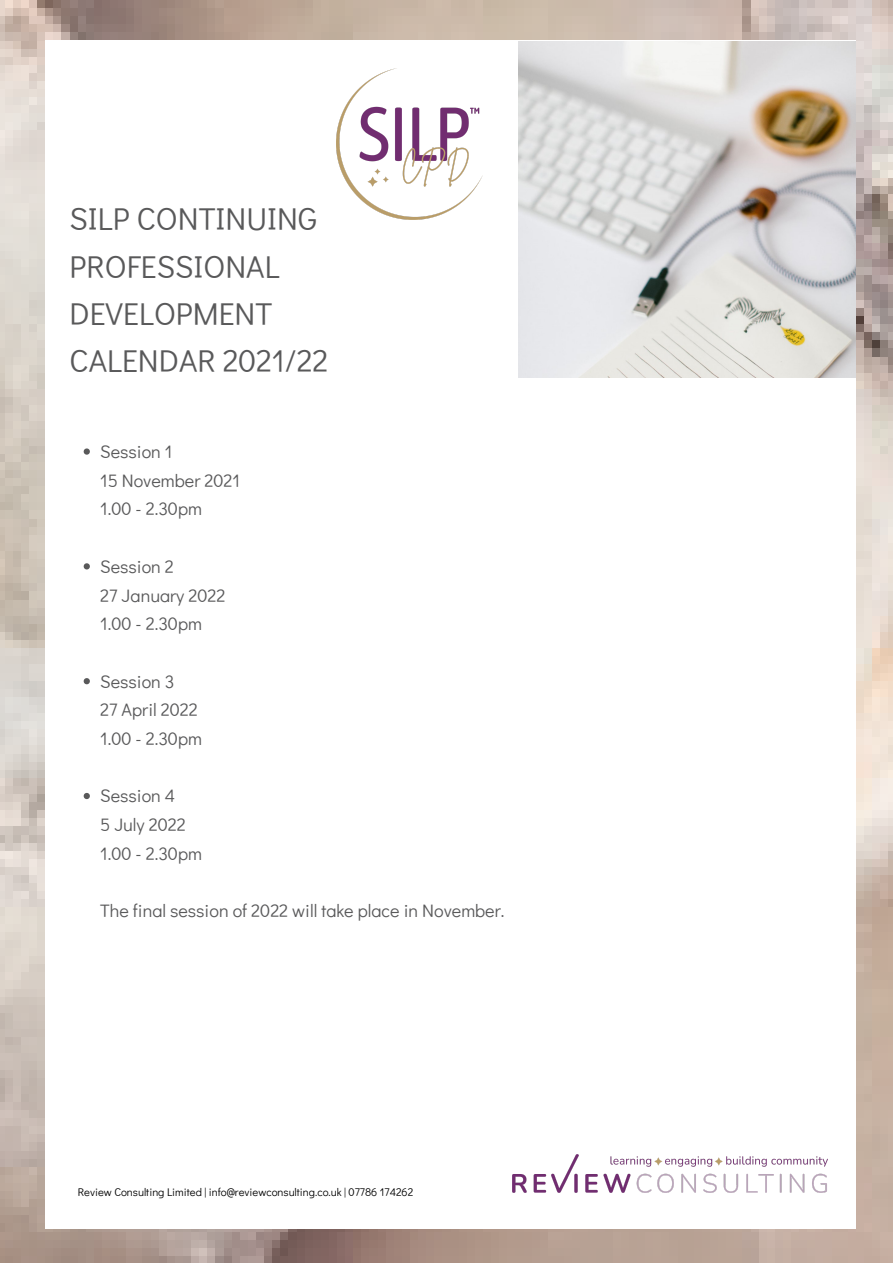
<style>
.page{position:relative;width:893px;height:1263px;background:#fff}
.page>*{position:absolute;margin:0;border:0;box-sizing:border-box;transform-origin:0 0}
.t1{font:31.5px/47.4px "Didact Gothic";color:#59595a}
.t2{font:18px "Didact Gothic";color:#59595a}
.t3{font:11.1px "Didact Gothic";color:#000}
</style>
<div class="page">
<img style="left:0;top:0;width:893px;height:1263px">
<div style="left:45px;top:41px;width:811px;height:1188px;background:#fff"></div>
<svg style="left:84px;top:448px;width:6px;height:7px"></svg>
<svg style="left:84px;top:563px;width:6px;height:6px"></svg>
<svg style="left:84px;top:678px;width:6px;height:6px"></svg>
<svg style="left:84px;top:793px;width:6px;height:6px"></svg>
<img style="left:519px;top:41px;width:336px;height:336px">
<img style="left:336px;top:68px;width:147px;height:152px">
<img style="left:512px;top:1154px;width:316px;height:38px">
<p class="t1" style="left:70px;top:194px;width:249px">SILP CONTINUING<br>PROFESSIONAL</p>
<p class="t1" style="left:70px;top:289px;width:204px">DEVELOPMENT</p>
<p class="t1" style="left:70px;top:336px;width:260px">CALENDAR 2021/22</p>
<p class="t2" style="left:100px;top:439px;width:74px">Session 1</p>
<p class="t2" style="left:100px;top:468px;width:141px">15 November 2021</p>
<p class="t2" style="left:100px;top:497px;width:103px">1.00 - 2.30pm</p>
<p class="t2" style="left:100px;top:554px;width:75px">Session 2</p>
<p class="t2" style="left:100px;top:583px;width:127px">27 January 2022</p>
<p class="t2" style="left:100px;top:611px;width:103px">1.00 - 2.30pm</p>
<p class="t2" style="left:100px;top:669px;width:76px">Session 3</p>
<p class="t2" style="left:100px;top:697px;width:99px">27 April 2022</p>
<p class="t2" style="left:100px;top:726px;width:103px">1.00 - 2.30pm</p>
<p class="t2" style="left:100px;top:784px;width:77px">Session 4</p>
<p class="t2" style="left:100px;top:812px;width:87px">5 July 2022</p>
<p class="t2" style="left:100px;top:841px;width:103px">1.00 - 2.30pm</p>
<p class="t2" style="left:100px;top:898px;width:406px">The final session of 2022 will take place in November.</p>
<p class="t3" style="left:78px;top:1185px;width:337px">Review Consulting Limited | info@reviewconsulting.co.uk | 07786 174262</p>
</div>
